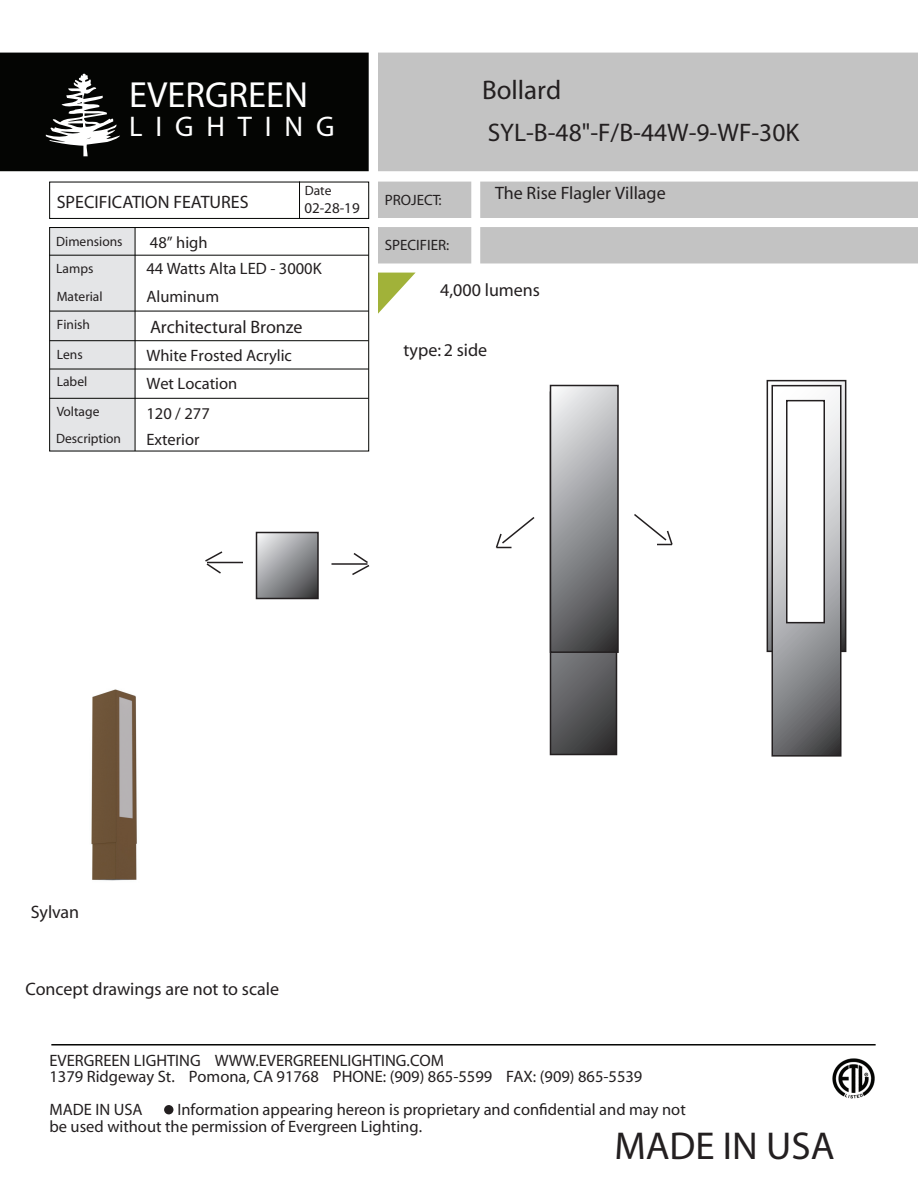
<style>
.page{position:relative;width:918px;height:1188px;background:#fff}
.page>*{position:absolute;margin:0;border:0;box-sizing:border-box;transform-origin:0 0}
.t1{font:700 39px "Helvetica Neue LT Com";color:#231f20}
.t2{font:700 36.45px "Helvetica Neue LT Com";color:#fff}
.t3{font:500 28.5px "Helvetica Neue LT Com";letter-spacing:.45em;color:#fff}
.t4{font:700 27px "Helvetica Neue LT Com";color:#231f20}
.t5{font:25.5px "Helvetica Neue LT Com";color:#231f20}
.t6{font:18px "Myriad";color:#231f20}
.t7{font:700 18px "Helvetica Neue LT Com";color:#231f20}
.t8{font:16.5px/16.5px "Helvetica Neue LT Com";color:#231f20}
.t9{font:700 16.5px "Helvetica Neue LT Com";color:#231f20}
.t10{font:15px "Helvetica Neue LT Com";color:#231f20}
.t11{font:13.5px/29.2px "Helvetica Neue LT Com";color:#231f20}
</style>
<div class="page">
<svg style="left:767px;top:381px;width:79px;height:270px"></svg>
<div style="left:767px;top:380px;width:79px;height:272px;border:2px solid #231f20"></div>
<div style="left:0;top:53px;width:369px;height:118px;background:#040503"></div>
<svg style="left:46px;top:73px;width:74px;height:83px"></svg>
<div style="left:378px;top:53px;width:540px;height:118px;background:#c3c3c3"></div>
<svg style="left:51px;top:1044px;width:825px;height:2px;background:#424341"></svg>
<div style="left:164px;top:1105px;width:9px;height:9px;background:#231f20;border-radius:50%"></div>
<div style="left:480px;top:182px;width:438px;height:36px;background:#c3c3c3"></div>
<div style="left:378px;top:182px;width:93px;height:36px;background:#c3c3c3"></div>
<div style="left:480px;top:227px;width:438px;height:36px;background:#c3c3c3"></div>
<div style="left:378px;top:227px;width:93px;height:36px;background:#c3c3c3"></div>
<img style="left:832px;top:1058px;width:43px;height:41px">
<svg style="left:378px;top:273px;width:37px;height:41px"></svg>
<div style="left:49px;top:182px;width:320px;height:37px;border:1px solid #040503"></div>
<svg style="left:299px;top:181px;width:1px;height:38px"></svg>
<svg style="left:49px;top:227px;width:320px;height:225px"></svg>
<img style="left:91px;top:689px;width:46px;height:192px">
<svg style="left:772px;top:386px;width:69px;height:370px;background:#a4a5a7"></svg>
<div style="left:772px;top:385px;width:70px;height:372px;border:2px solid #231f20"></div>
<svg style="left:553px;top:653px;width:61px;height:99px;background:#57585a"></svg>
<div style="left:550px;top:391px;width:67px;height:364px;border:2px solid #231f20"></div>
<svg style="left:550px;top:386px;width:68px;height:266px;background:#959698"></svg>
<div style="left:550px;top:385px;width:69px;height:268px;border:2px solid #231f20"></div>
<div style="left:787px;top:401px;width:37px;height:222px;background:#fff"></div>
<div style="left:786px;top:400px;width:39px;height:223px;border:2px solid #231f20"></div>
<svg style="left:495px;top:517px;width:40px;height:32px"></svg>
<svg style="left:259px;top:535px;width:57px;height:61px;background:#959699"></svg>
<div style="left:256px;top:532px;width:63px;height:67px;border:2px solid #231f20"></div>
<svg style="left:205px;top:551px;width:38px;height:23px"></svg>
<svg style="left:331px;top:553px;width:39px;height:22px"></svg>
<svg style="left:634px;top:514px;width:39px;height:32px"></svg>
<h2 class="t2" style="left:129px;top:77px;width:180px">EVERGREEN</h2>
<h3 class="t3" style="left:129px;top:112px;width:207px">LIGHTING</h3>
<p class="t7" style="left:57px;top:193px;width:193px">SPECIFICATION FEATURES</p>
<p class="t11" style="left:56px;top:227px;width:68px">Dimensions</p>
<p class="t8" style="left:150px;top:235px;width:59px">48” high</p>
<p class="t11" style="left:305px;top:177px;width:28px">Date</p>
<p class="t10" style="left:304px;top:200px;width:57px">02-28-19</p>
<p class="t11" style="left:56px;top:255px;width:39px">Lamps</p>
<p class="t8" style="left:146px;top:261px;width:177px">44 Watts Alta LED - 3000K</p>
<p class="t11" style="left:57px;top:283px;width:47px">Material</p>
<p class="t8" style="left:146px;top:289px;width:74px">Aluminum</p>
<p class="t11" style="left:57px;top:311px;width:35px">Finish<br>Lens</p>
<p class="t11" style="left:57px;top:368px;width:32px">Label</p>
<p class="t6" style="left:150px;top:318px;width:154px">Architectural Bronze</p>
<p class="t8" style="left:146px;top:343px;width:147px;line-height:27.8px">White Frosted Acrylic<br>Wet Location</p>
<p class="t11" style="left:57px;top:397px;width:44px">Voltage</p>
<p class="t8" style="left:146px;top:406px;width:65px">120 / 277</p>
<p class="t11" style="left:56px;top:424px;width:66px">Description</p>
<p class="t8" style="left:146px;top:432px;width:55px">Exterior</p>
<p class="t10" style="left:385px;top:192px;width:58px">PROJECT:</p>
<p class="t10" style="left:385px;top:237px;width:66px">SPECIFIER:</p>
<h3 class="t4" style="left:482px;top:76px;width:81px">Bollard</h3>
<h3 class="t5" style="left:488px;top:120px;width:313px">SYL-B-48"-F/B-44W-9-WF-30K</h3>
<p class="t6" style="left:495px;top:184px;width:172px">The Rise Flagler Village</p>
<p class="t6" style="left:440px;top:281px;width:101px">4,000 lumens</p>
<p class="t6" style="left:403px;top:341px;width:85px">type: 2 side</p>
<p class="t6" style="left:31px;top:903px;width:50px">Sylvan</p>
<p class="t6" style="left:26px;top:980px;width:255px">Concept drawings are not to scale</p>
<p class="t9" style="left:50px;top:1052px;width:396px">EVERGREEN LIGHTING WWW.EVERGREENLIGHTING.COM</p>
<p class="t8" style="left:50px;top:1069px;width:594px">1379 Ridgeway St. Pomona, CA 91768 PHONE: (909) 865-5599 FAX: (909) 865-5539</p>
<p class="t9" style="left:49px;top:1102px;width:95px">MADE IN USA</p>
<p class="t8" style="left:50px;top:1102px;width:638px;text-indent:128px">Information appearing hereon is proprietary and confidential and may not be used without the permission of Evergreen Lighting.</p>
<h1 class="t1" style="left:614px;top:1126px;width:222px">MADE IN USA</h1>
</div>
